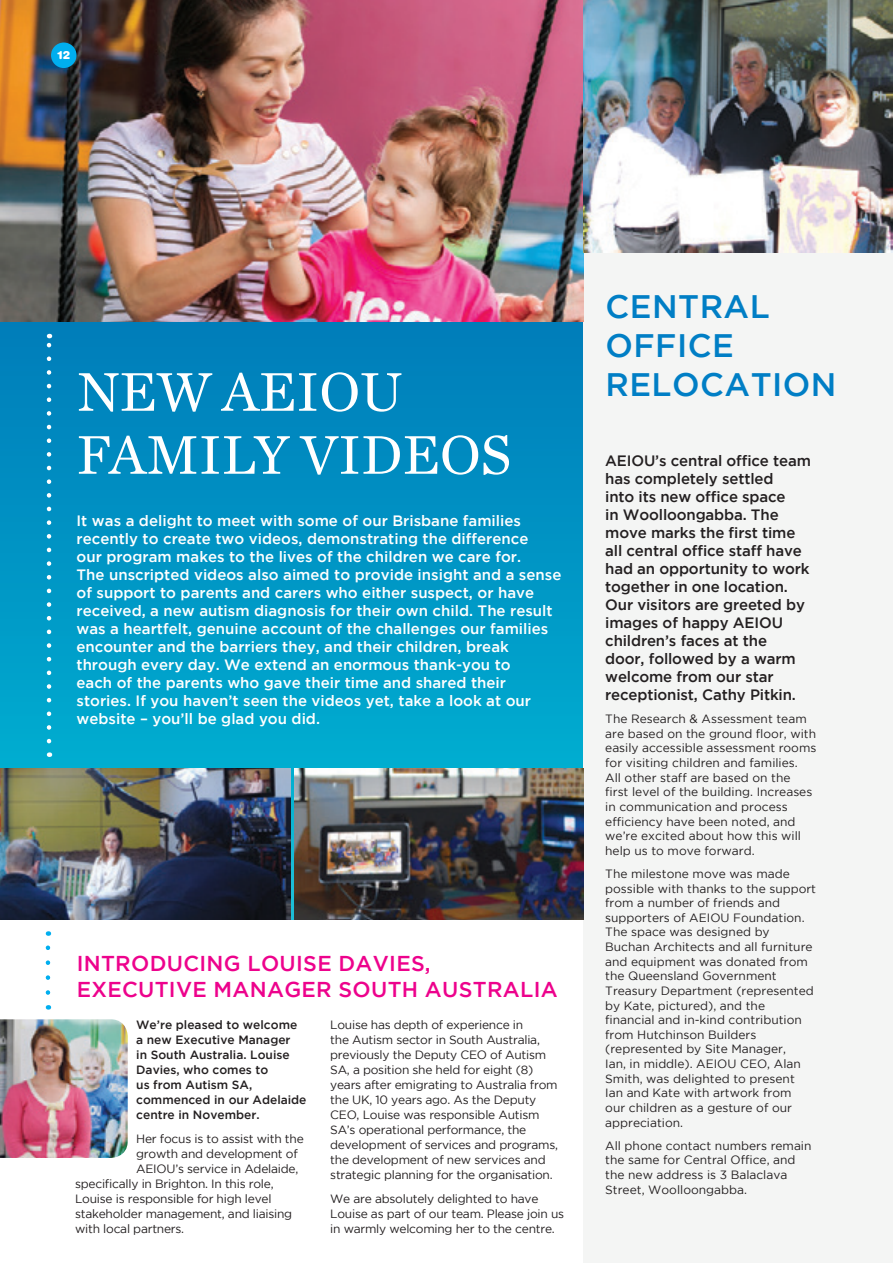
<style>
.page{position:relative;width:893px;height:1263px;background:#fff}
.page>*{position:absolute;margin:0;border:0;box-sizing:border-box;transform-origin:0 0}
.t1{font:57px/63px "Chronicle Text G1";color:#fff}
.t2{font:500 32.4px/39px "Gotham";letter-spacing:.015em;color:#007ec5}
.t3{font:500 21.45px/25.8px "Gotham";letter-spacing:.015em;color:#ed028c}
.t4{font:500 15px/18px "Gotham";color:#fff}
.t5{font:500 15px/18px "Gotham";letter-spacing:-.01em;color:#231f20}
.t6{font:12px/14.7px "Gotham";color:#231f20}
.t7{font:12px/15px "Gotham";letter-spacing:-.02em;color:#231f20}
.t8{font:500 12px/15px "Gotham";color:#231f20}
.t9{font:900 11.25px "Helvetica Rounded";color:#fff}
</style>
<div class="page">
<svg style="left:0;top:321px;width:584px;height:598px;background:#0094c4"></svg>
<div style="left:584px;top:0;width:309px;height:1263px;background:#f4f5f4"></div>
<img style="left:0;top:0;width:584px;height:321px">
<div style="left:51px;top:43px;width:26px;height:25px;background:#00aeef;border-radius:50%"></div>
<svg style="left:47px;top:334px;width:4px;height:407px"></svg>
<img style="left:0;top:768px;width:290px;height:151px">
<img style="left:294px;top:768px;width:290px;height:151px">
<svg style="left:46px;top:931px;width:4px;height:61px"></svg>
<img style="left:584px;top:0;width:309px;height:252px">
<img style="left:0;top:1019px;width:128px;height:139px">
<p class="t9" style="left:57px;top:47px;width:15px">12</p>
<h1 class="t1" style="left:77px;top:357px;width:436px">NEW AEIOU<br>FAMILY VIDEOS</h1>
<p class="t4" style="left:77px;top:511px;width:486px">It was a delight to meet with some of our Brisbane families recently to create two videos, demonstrating the difference<br>our program makes to the lives of the children we care for.<br>The unscripted videos also aimed to provide insight and a sense of support to parents and carers who either suspect, or have received, a new autism diagnosis for their own child. The result was a heartfelt, genuine account of the challenges our families encounter and the barriers they, and their children, break through every day. We extend an enormous thank-you to<br>each of the parents who gave their time and shared their stories. If you haven’t seen the videos yet, take a look at our website – you’ll be glad you did.</p>
<h3 class="t3" style="left:77px;top:950px;width:483px">INTRODUCING LOUISE DAVIES,<br>EXECUTIVE MANAGER SOUTH AUSTRALIA</h3>
<p class="t8" style="left:136px;top:1017px;width:172px">We’re pleased to welcome a new Executive Manager<br>in South Australia. Louise<br>Davies, who comes to<br>us from Autism SA, commenced in our Adelaide centre in November.</p>
<p class="t7" style="left:136px;top:1131px;width:169px">Her focus is to assist with the</p>
<p class="t7" style="left:136px;top:1146px;width:163px">growth and development of</p>
<p class="t7" style="left:136px;top:1161px;width:164px">AEIOU’s service in Adelaide,</p>
<p class="t7" style="left:75px;top:1176px;width:200px">specifically in Brighton. In this role,</p>
<p class="t7" style="left:75px;top:1191px;width:198px">Louise is responsible for high level</p>
<p class="t7" style="left:75px;top:1206px;width:219px">stakeholder management, and liaising</p>
<p class="t7" style="left:75px;top:1221px;width:111px">with local partners.</p>
<p class="t7" style="left:330px;top:1017px;width:229px">Louise has depth of experience in<br>the Autism sector in South Australia, previously the Deputy CEO of Autism SA, a position she held for eight (8) years after emigrating to Australia from the UK, 10 years ago. As the Deputy CEO, Louise was responsible Autism SA’s operational performance, the development of services and programs, the development of new services and strategic planning for the organisation.</p>
<p class="t7" style="left:330px;top:1191px;width:235px">We are absolutely delighted to have<br>Louise as part of our team. Please join us in warmly welcoming her to the centre.</p>
<h2 class="t2" style="left:605px;top:286px;width:233px">CENTRAL<br>OFFICE<br>RELOCATION</h2>
<p class="t5" style="left:605px;top:451px;width:207px">AEIOU’s central office team has completely settled<br>into its new office space<br>in Woolloongabba. The move marks the first time all central office staff have had an opportunity to work together in one location.<br>Our visitors are greeted by images of happy AEIOU children’s faces at the<br>door, followed by a warm welcome from our star receptionist, Cathy Pitkin.</p>
<p class="t6" style="left:605px;top:711px;width:213px">The Research &amp; Assessment team are based on the ground floor, with easily accessible assessment rooms for visiting children and families.<br>All other staff are based on the first level of the building. Increases in communication and process efficiency have been noted, and we’re excited about how this will help us to move forward.</p>
<p class="t6" style="left:605px;top:866px;width:212px">The milestone move was made possible with thanks to the support from a number of friends and supporters of AEIOU Foundation.<br>The space was designed by<br>Buchan Architects and all furniture and equipment was donated from the Queensland Government<br>Treasury Department (represented by Kate, pictured), and the financial and in-kind contribution from Hutchinson Builders (represented by Site Manager,<br>Ian, in middle). AEIOU CEO, Alan<br>Smith, was delighted to present<br>Ian and Kate with artwork from<br>our children as a gesture of our appreciation.</p>
<p class="t6" style="left:605px;top:1138px;width:208px">All phone contact numbers remain the same for Central Office, and the new address is 3 Balaclava<br>Street, Woolloongabba.</p>
</div>
